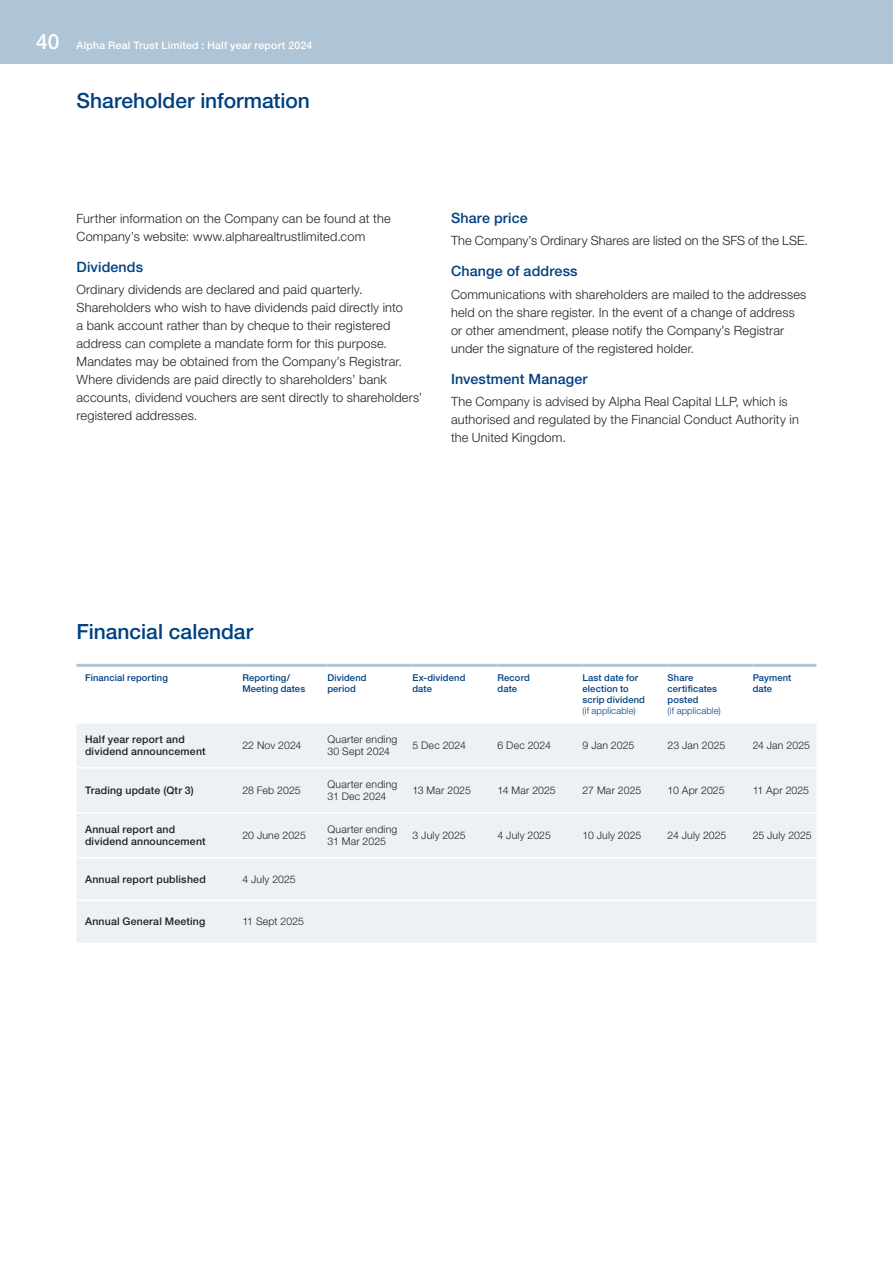
<style>
.page{position:relative;width:893px;height:1263px;background:#fff}
.page>*{position:absolute;margin:0;border:0;box-sizing:border-box;transform-origin:0 0}
.Header_1_-_in_bo{font:500 21px "Helvetica Neue LT Std";color:#014081}
.Header_4{font:500 14.25px "Helvetica Neue LT Std";letter-spacing:.01em;color:#014081}
.Body_-_text{font:300 12.75px/18px "Helvetica Neue LT Std";letter-spacing:.015em;color:#231f20}
.Table_-_text{font:300 10.5px/12px "Helvetica Neue LT Std";letter-spacing:.01em;color:#231f20}
.Table_-_text-2{font:500 10.5px/12px "Helvetica Neue LT Std";letter-spacing:.02em;color:#231f20}
.t1{font:500 10.5px "Helvetica Neue LT Std";letter-spacing:.02em;color:#fff}
.Table_-_Head_text{font:500 9.3px/11.2px "Helvetica Neue LT Std";letter-spacing:.015em;color:#014081}
.s1{font-size:21px}
.s2{font-weight:300}
</style>
<div class="page">
<div style="left:0;top:0;width:893px;height:64px;background:#afc4d5"></div>
<div style="left:77px;top:723px;width:739px;height:220px;background:#ecf1f5"></div>
<hr style="left:77px;top:767px;width:165px;height:1px;background:#fff">
<hr style="left:242px;top:767px;width:85px;height:1px;background:#fff">
<hr style="left:327px;top:767px;width:85px;height:1px;background:#fff">
<hr style="left:412px;top:767px;width:85px;height:1px;background:#fff">
<hr style="left:497px;top:767px;width:86px;height:1px;background:#fff">
<hr style="left:583px;top:767px;width:85px;height:1px;background:#fff">
<hr style="left:668px;top:767px;width:85px;height:1px;background:#fff">
<hr style="left:753px;top:767px;width:63px;height:1px;background:#fff">
<hr style="left:77px;top:812px;width:165px;height:1px;background:#fff">
<hr style="left:242px;top:812px;width:85px;height:1px;background:#fff">
<hr style="left:327px;top:812px;width:85px;height:1px;background:#fff">
<hr style="left:412px;top:812px;width:85px;height:1px;background:#fff">
<hr style="left:497px;top:812px;width:86px;height:1px;background:#fff">
<hr style="left:583px;top:812px;width:85px;height:1px;background:#fff">
<hr style="left:668px;top:812px;width:85px;height:1px;background:#fff">
<hr style="left:753px;top:812px;width:63px;height:1px;background:#fff">
<hr style="left:77px;top:857px;width:165px;height:1px;background:#fff">
<hr style="left:242px;top:857px;width:85px;height:1px;background:#fff">
<hr style="left:327px;top:857px;width:85px;height:1px;background:#fff">
<hr style="left:412px;top:857px;width:85px;height:1px;background:#fff">
<hr style="left:497px;top:857px;width:86px;height:1px;background:#fff">
<hr style="left:583px;top:857px;width:85px;height:1px;background:#fff">
<hr style="left:668px;top:857px;width:85px;height:1px;background:#fff">
<hr style="left:753px;top:857px;width:63px;height:1px;background:#fff">
<hr style="left:77px;top:900px;width:165px;height:1px;background:#fff">
<hr style="left:242px;top:900px;width:85px;height:1px;background:#fff">
<hr style="left:327px;top:900px;width:85px;height:1px;background:#fff">
<hr style="left:412px;top:900px;width:85px;height:1px;background:#fff">
<hr style="left:497px;top:900px;width:86px;height:1px;background:#fff">
<hr style="left:583px;top:900px;width:85px;height:1px;background:#fff">
<hr style="left:668px;top:900px;width:85px;height:1px;background:#fff">
<hr style="left:753px;top:900px;width:63px;height:1px;background:#fff">
<hr style="left:77px;top:664px;width:165px;height:3px;background:#afc4d5">
<hr style="left:242px;top:664px;width:85px;height:3px;background:#afc4d5">
<hr style="left:327px;top:664px;width:85px;height:3px;background:#afc4d5">
<hr style="left:412px;top:664px;width:85px;height:3px;background:#afc4d5">
<hr style="left:497px;top:664px;width:86px;height:3px;background:#afc4d5">
<hr style="left:583px;top:664px;width:85px;height:3px;background:#afc4d5">
<hr style="left:668px;top:664px;width:85px;height:3px;background:#afc4d5">
<hr style="left:753px;top:664px;width:63px;height:3px;background:#afc4d5">
<p class="t1" style="left:36px;top:39px;width:277px"><span class="s1">40</span> Alpha Real Trust Limited : Half year report 2024</p>
<p class="Header_1_-_in_bo" style="left:77px;top:88px;width:235px">Shareholder information</p>
<p class="Body_-_text" style="left:77px;top:209px;width:316px">Further information on the Company can be found at the<br>Company’s website: www.alpharealtrustlimited.com</p>
<p class="Header_4" style="left:77px;top:258px;width:68px">Dividends</p>
<p class="Body_-_text" style="left:77px;top:280px;width:347px">Ordinary dividends are declared and paid quarterly.<br>Shareholders who wish to have dividends paid directly into<br>a bank account rather than by cheque to their registered address can complete a mandate form for this purpose.<br>Mandates may be obtained from the Company’s Registrar.<br>Where dividends are paid directly to shareholders’ bank accounts, dividend vouchers are sent directly to shareholders’ registered addresses.</p>
<p class="Header_4" style="left:451px;top:209px;width:78px">Share price</p>
<p class="Body_-_text" style="left:451px;top:231px;width:358px">The Company’s Ordinary Shares are listed on the SFS of the LSE.</p>
<p class="Header_4" style="left:451px;top:263px;width:128px">Change of address</p>
<p class="Body_-_text" style="left:451px;top:285px;width:357px">Communications with shareholders are mailed to the addresses held on the share register. In the event of a change of address or other amendment, please notify the Company’s Registrar under the signature of the registered holder.</p>
<p class="Header_4" style="left:451px;top:370px;width:138px">Investment Manager</p>
<p class="Body_-_text" style="left:451px;top:392px;width:349px">The Company is advised by Alpha Real Capital LLP, which is authorised and regulated by the Financial Conduct Authority in the United Kingdom.</p>
<p class="Header_1_-_in_bo" style="left:77px;top:619px;width:178px">Financial calendar</p>
<p class="Table_-_Head_text" style="left:85px;top:671px;width:84px">Financial reporting</p>
<p class="Table_-_Head_text" style="left:242px;top:671px;width:64px">Reporting/<br>Meeting dates</p>
<p class="Table_-_Head_text" style="left:327px;top:671px;width:41px">Dividend period</p>
<p class="Table_-_Head_text" style="left:412px;top:671px;width:54px">Ex-dividend date</p>
<p class="Table_-_Head_text" style="left:497px;top:671px;width:34px">Record date</p>
<p class="Table_-_Head_text" style="left:583px;top:671px;width:64px">Last date for election to scrip dividend <span class="s2">(if applicable)</span></p>
<p class="Table_-_Head_text" style="left:668px;top:671px;width:55px">Share certificates posted<br><span class="s2">(if applicable)</span></p>
<p class="Table_-_Head_text" style="left:753px;top:671px;width:40px">Payment date</p>
<p class="Table_-_text-2" style="left:85px;top:733px;width:122px">Half year report and dividend announcement</p>
<p class="Table_-_text" style="left:242px;top:739px;width:61px">22 Nov 2024</p>
<p class="Table_-_text" style="left:327px;top:733px;width:71px">Quarter ending<br>30 Sept 2024</p>
<p class="Table_-_text" style="left:412px;top:739px;width:55px">5 Dec 2024</p>
<p class="Table_-_text" style="left:497px;top:739px;width:55px">6 Dec 2024</p>
<p class="Table_-_text" style="left:583px;top:739px;width:53px">9 Jan 2025</p>
<p class="Table_-_text" style="left:668px;top:739px;width:59px">23 Jan 2025</p>
<p class="Table_-_text" style="left:753px;top:739px;width:59px">24 Jan 2025</p>
<p class="Table_-_text-2" style="left:85px;top:784px;width:110px">Trading update (Qtr 3)</p>
<p class="Table_-_text" style="left:242px;top:784px;width:60px">28 Feb 2025</p>
<p class="Table_-_text" style="left:327px;top:778px;width:71px">Quarter ending<br>31 Dec 2024</p>
<p class="Table_-_text" style="left:412px;top:784px;width:60px">13 Mar 2025</p>
<p class="Table_-_text" style="left:497px;top:784px;width:60px">14 Mar 2025</p>
<p class="Table_-_text" style="left:583px;top:784px;width:60px">27 Mar 2025</p>
<p class="Table_-_text" style="left:668px;top:784px;width:58px">10 Apr 2025</p>
<p class="Table_-_text" style="left:753px;top:784px;width:58px">11 Apr 2025</p>
<p class="Table_-_text-2" style="left:85px;top:823px;width:122px">Annual report and dividend announcement</p>
<p class="Table_-_text" style="left:242px;top:829px;width:65px">20 June 2025</p>
<p class="Table_-_text" style="left:327px;top:823px;width:71px">Quarter ending<br>31 Mar 2025</p>
<p class="Table_-_text" style="left:412px;top:829px;width:55px">3 July 2025</p>
<p class="Table_-_text" style="left:497px;top:829px;width:55px">4 July 2025</p>
<p class="Table_-_text" style="left:583px;top:829px;width:60px">10 July 2025</p>
<p class="Table_-_text" style="left:668px;top:829px;width:60px">24 July 2025</p>
<p class="Table_-_text" style="left:753px;top:829px;width:61px">25 July 2025</p>
<p class="Table_-_text-2" style="left:85px;top:873px;width:122px">Annual report published</p>
<p class="Table_-_text" style="left:242px;top:873px;width:55px">4 July 2025</p>
<p class="Table_-_text-2" style="left:85px;top:915px;width:122px">Annual General Meeting</p>
<p class="Table_-_text" style="left:242px;top:915px;width:63px">11 Sept 2025</p>
</div>
